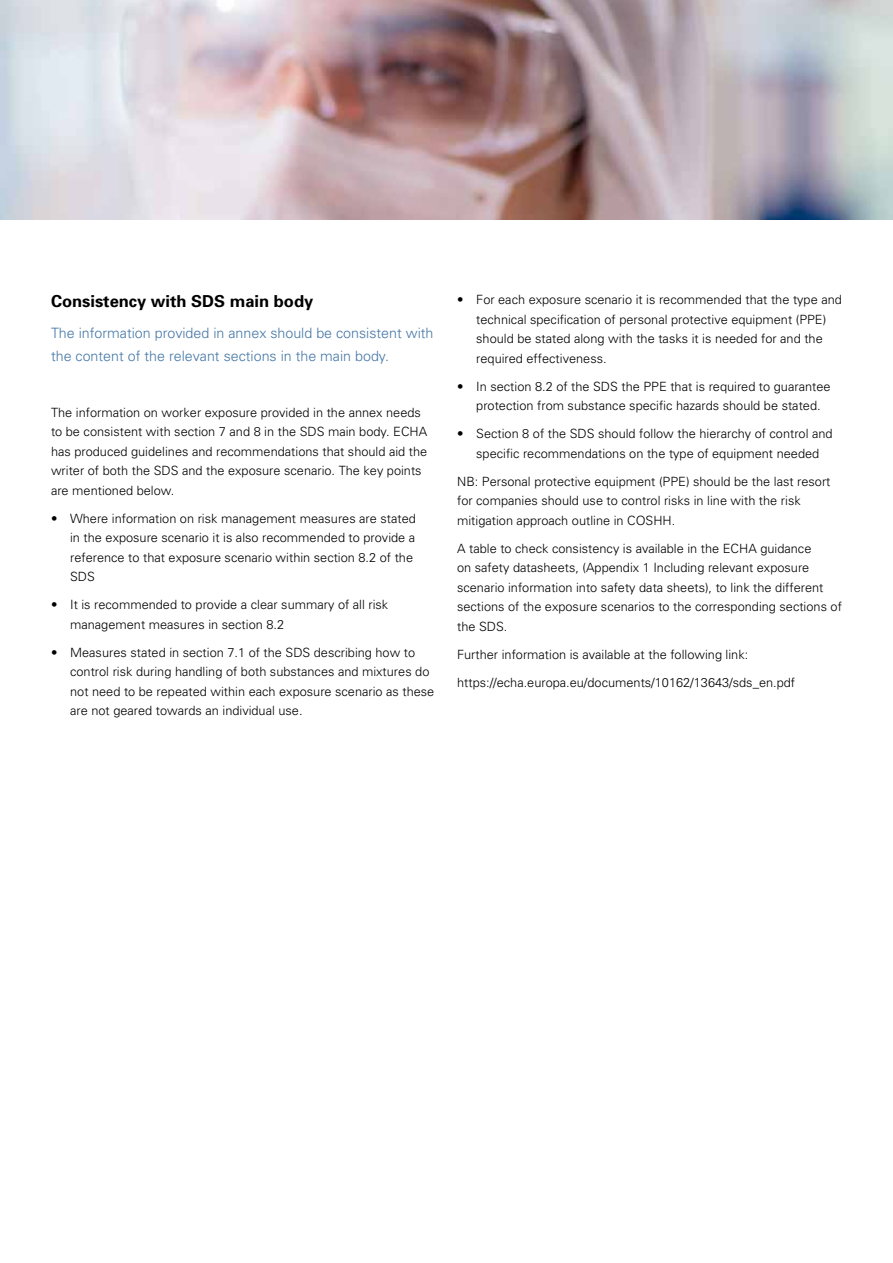
<style>
.page{position:relative;width:893px;height:1263px;background:#fff}
.page>*{position:absolute;margin:0;border:0;box-sizing:border-box;transform-origin:0 0}
.t1{font:700 16.5px "Univers";color:#000}
.t2{font:300 14.25px/22.5px "Univers";color:#4577a7}
.t3{font:300 12.75px/19.5px "Univers";color:#000}
</style>
<div class="page">
<img style="left:0;top:0;width:893px;height:219px">
<p class="t1" style="left:51px;top:291px;width:264px">Consistency with SDS main body</p>
<p class="t2" style="left:51px;top:322px;width:384px">The information provided in annex should be consistent with the content of the relevant sections in the main body.</p>
<p class="t3" style="left:51px;top:402px;width:378px">The information on worker exposure provided in the annex needs to be consistent with section 7 and 8 in the SDS main body. ECHA has produced guidelines and recommendations that should aid the writer of both the SDS and the exposure scenario. The key points are mentioned below.</p>
<p class="t3" style="left:70px;top:508px;width:347px;text-indent:-19px">• Where information on risk management measures are stated in the exposure scenario it is also recommended to provide a reference to that exposure scenario within section 8.2 of the SDS</p>
<p class="t3" style="left:70px;top:595px;width:320px;text-indent:-19px">• It is recommended to provide a clear summary of all risk management measures in section 8.2</p>
<p class="t3" style="left:70px;top:642px;width:366px;text-indent:-19px">• Measures stated in section 7.1 of the SDS describing how to control risk during handling of both substances and mixtures do not need to be repeated within each exposure scenario as these are not geared towards an individual use.</p>
<p class="t3" style="left:476px;top:289px;width:367px;text-indent:-19px">• For each exposure scenario it is recommended that the type and technical specification of personal protective equipment (PPE) should be stated along with the tasks it is needed for and the required effectiveness.</p>
<p class="t3" style="left:476px;top:376px;width:356px;text-indent:-19px">• In section 8.2 of the SDS the PPE that is required to guarantee protection from substance specific hazards should be stated.</p>
<p class="t3" style="left:457px;top:423px;width:377px;text-align:center">• Section 8 of the SDS should follow the hierarchy of control and specific recommendations on the type of equipment needed</p>
<p class="t3" style="left:457px;top:471px;width:375px">NB: Personal protective equipment (PPE) should be the last resort for companies should use to control risks in line with the risk mitigation approach outline in COSHH.</p>
<p class="t3" style="left:457px;top:538px;width:386px">A table to check consistency is available in the ECHA guidance<br>on safety datasheets, (Appendix 1 Including relevant exposure scenario information into safety data sheets), to link the different sections of the exposure scenarios to the corresponding sections of the SDS.</p>
<p class="t3" style="left:457px;top:640px;width:340px;line-height:28px">Further information is available at the following link: https://echa.europa.eu/documents/10162/13643/sds_en.pdf</p>
</div>
